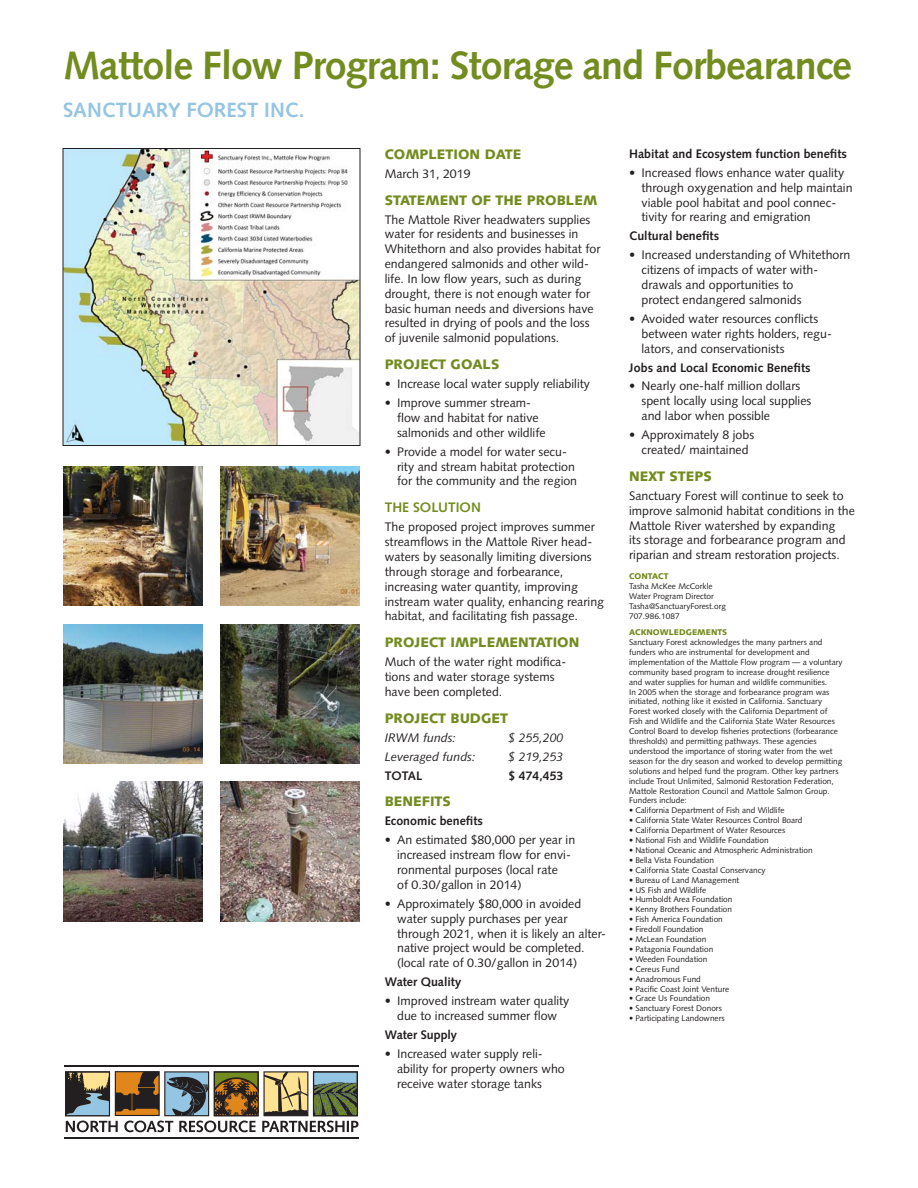
<style>
.page{position:relative;width:918px;height:1188px;background:#fff}
.page>*{position:absolute;margin:0;border:0;box-sizing:border-box;transform-origin:0 0}
.t1{font:700 39.6px "Syntax";letter-spacing:-.025em;color:#738c1f}
.t2{font:700 20.7px "Syntax";color:#94c5e3}
.t3{font:900 13.8px "Syntax";color:#738c1f}
.t4{font:700 13.8px "Syntax";color:#738c1f}
.t5{font:12.3px/14.9px "Syntax";color:#231f20}
.t6{font:700 12.3px "Syntax";color:#231f20}
.t7{font:italic 12.3px "Syntax";color:#231f20}
.t8{font:8.25px/9.9px "Syntax";color:#231f20}
.t9{font:900 8.25px "Syntax";color:#738c1f}
</style>
<div class="page">
<img style="left:65px;top:150px;width:293px;height:294px">
<div style="left:63px;top:148px;width:297px;height:298px;border:1px solid #231f20"></div>
<img style="left:221px;top:466px;width:139px;height:139px">
<img style="left:63px;top:466px;width:139px;height:139px">
<img style="left:221px;top:624px;width:139px;height:139px">
<img style="left:63px;top:624px;width:139px;height:139px">
<img style="left:221px;top:782px;width:139px;height:139px">
<img style="left:63px;top:782px;width:139px;height:139px">
<hr style="left:64px;top:1065px;width:295px;height:2px;background:#231f20">
<hr style="left:64px;top:1137px;width:295px;height:2px;background:#231f20">
<svg style="left:65px;top:1071px;width:294px;height:61px"></svg>
<div style="left:214px;top:1071px;width:45px;height:45px;border:1px solid #231f20"></div>
<h1 class="t1" style="left:63px;top:50px;width:791px">Mattole Flow Program: Storage and Forbearance</h1>
<h2 class="t2" style="left:63px;top:101px;width:243px">SANCTUARY FOREST INC.</h2>
<p class="t3" style="left:385px;top:148px;width:138px">COMPLETION DATE</p>
<p class="t5" style="left:385px;top:167px;width:87px">March 31, 2019</p>
<p class="t3" style="left:385px;top:194px;width:214px">STATEMENT OF THE PROBLEM</p>
<p class="t5" style="left:385px;top:213px;width:217px">The Mattole River headwaters supplies water for residents and businesses in Whitethorn and also provides habitat for endangered salmonids and other wild&shy;life. In low flow years, such as during drought, there is not enough water for basic human needs and diversions have resulted in drying of pools and the loss of juvenile salmonid populations.</p>
<p class="t3" style="left:385px;top:359px;width:116px">PROJECT GOALS</p>
<p class="t5" style="left:385px;top:378px;width:207px">• Increase local water supply reliability</p>
<p class="t5" style="left:397px;top:397px;width:150px;text-indent:-12px">• Improve summer stream&shy;flow and habitat for native salmonids and other wildlife</p>
<p class="t5" style="left:397px;top:445px;width:182px;text-indent:-12px">• Provide a model for water secu&shy;rity and stream habitat protection for the community and the region</p>
<p class="t4" style="left:385px;top:502px;width:98px">THE SOLUTION</p>
<p class="t5" style="left:385px;top:521px;width:221px">The proposed project improves summer streamflows in the Mattole River head&shy;waters by seasonally limiting diversions through storage and forbearance, increasing water quantity, improving instream water quality, enhancing rearing habitat, and facilitating fish passage.</p>
<p class="t3" style="left:385px;top:637px;width:196px">PROJECT IMPLEMENTATION</p>
<p class="t5" style="left:385px;top:656px;width:183px">Much of the water right modifica&shy;tions and water storage systems have been completed.</p>
<p class="t3" style="left:385px;top:712px;width:125px">PROJECT BUDGET</p>
<p class="t7" style="left:385px;top:733px;width:73px">IRWM funds:</p>
<p class="t7" style="left:509px;top:733px;width:57px">$ 255,200</p>
<p class="t7" style="left:385px;top:751px;width:92px">Leveraged funds:</p>
<p class="t7" style="left:509px;top:751px;width:57px">$ 219,253</p>
<p class="t6" style="left:385px;top:770px;width:39px">TOTAL</p>
<p class="t6" style="left:509px;top:770px;width:57px">$ 474,453</p>
<p class="t3" style="left:385px;top:796px;width:68px">BENEFITS</p>
<p class="t6" style="left:385px;top:816px;width:100px">Economic benefits</p>
<p class="t5" style="left:397px;top:834px;width:180px;text-indent:-12px">• An estimated $80,000 per year in increased instream flow for envi&shy;ronmental purposes (local rate<br>of 0.30/gallon in 2014)</p>
<p class="t5" style="left:397px;top:897px;width:210px;text-indent:-12px">• Approximately $80,000 in avoided water supply purchases per year through 2021, when it is likely an alter&shy;native project would be completed. (local rate of 0.30/gallon in 2014)</p>
<p class="t6" style="left:385px;top:977px;width:78px">Water Quality</p>
<p class="t5" style="left:385px;top:995px;width:186px;text-align:center">• Improved instream water quality due to increased summer flow</p>
<p class="t6" style="left:385px;top:1030px;width:74px">Water Supply</p>
<p class="t5" style="left:397px;top:1048px;width:169px;text-indent:-12px">• Increased water supply reli&shy;ability for property owners who receive water storage tanks</p>
<p class="t6" style="left:629px;top:149px;width:219px">Habitat and Ecosystem function benefits</p>
<p class="t5" style="left:642px;top:166px;width:213px;text-indent:-12px">• Increased flows enhance water quality through oxygenation and help maintain viable pool habitat and pool connec&shy;tivity for rearing and emigration</p>
<p class="t6" style="left:629px;top:231px;width:92px">Cultural benefits</p>
<p class="t5" style="left:642px;top:249px;width:210px;text-indent:-12px">• Increased understanding of Whitethorn citizens of impacts of water with&shy;drawals and opportunities to<br>protect endangered salmonids</p>
<p class="t5" style="left:642px;top:312px;width:192px;text-indent:-12px">• Avoided water resources conflicts between water rights holders, regu&shy;lators, and conservationists</p>
<p class="t6" style="left:629px;top:362px;width:183px">Jobs and Local Economic Benefits</p>
<p class="t5" style="left:642px;top:380px;width:171px;text-indent:-12px">• Nearly one-half million dollars spent locally using local supplies and labor when possible</p>
<p class="t5" style="left:629px;top:429px;width:127px;text-align:center">• Approximately 8 jobs created/ maintained</p>
<p class="t3" style="left:629px;top:471px;width:84px">NEXT STEPS</p>
<p class="t5" style="left:629px;top:489px;width:227px">Sanctuary Forest will continue to seek to improve salmonid habitat conditions in the Mattole River watershed by expanding<br>its storage and forbearance program and riparian and stream restoration projects.</p>
<p class="t9" style="left:629px;top:573px;width:41px">CONTACT</p>
<p class="t8" style="left:629px;top:582px;width:98px">Tasha McKee McCorkle<br>Water Program Director<br>Tasha@SanctuaryForest.org<br>707.986.1087</p>
<p class="t9" style="left:629px;top:629px;width:100px">ACKNOWLEDGEMENTS</p>
<p class="t8" style="left:629px;top:638px;width:215px">Sanctuary Forest acknowledges the many partners and funders who are instrumental for development and implementation of the Mattole Flow program — a voluntary community based program to increase drought resilience and water supplies for human and wildlife communities.<br>In 2005 when the storage and forbearance program was initiated, nothing like it existed in California. Sanctuary Forest worked closely with the California Department of Fish and Wildlife and the California State Water Resources Control Board to develop fisheries protections (forbearance thresholds) and permitting pathways. These agencies understood the importance of storing water from the wet season for the dry season and worked to develop permitting solutions and helped fund the program. Other key partners include Trout Unlimited, Salmonid Restoration Federation, Mattole Restoration Council and Mattole Salmon Group.<br>Funders include:</p>
<p class="t8" style="left:629px;top:806px;width:157px">• California Department of Fish and Wildlife</p>
<p class="t8" style="left:629px;top:816px;width:175px">• California State Water Resources Control Board</p>
<p class="t8" style="left:629px;top:826px;width:158px">• California Department of Water Resources</p>
<p class="t8" style="left:629px;top:836px;width:141px">• National Fish and Wildlife Foundation</p>
<p class="t8" style="left:629px;top:846px;width:185px">• National Oceanic and Atmospheric Administration</p>
<p class="t8" style="left:629px;top:856px;width:86px">• Bella Vista Foundation</p>
<p class="t8" style="left:629px;top:866px;width:138px">• California State Coastal Conservancy</p>
<p class="t8" style="left:629px;top:876px;width:112px">• Bureau of Land Management</p>
<p class="t8" style="left:629px;top:886px;width:79px">• US Fish and Wildlife</p>
<p class="t8" style="left:629px;top:895px;width:105px">• Humboldt Area Foundation</p>
<p class="t8" style="left:629px;top:905px;width:104px">• Kenny Brothers Foundation</p>
<p class="t8" style="left:629px;top:915px;width:95px">• Fish America Foundation</p>
<p class="t8" style="left:629px;top:925px;width:76px">• Firedoll Foundation</p>
<p class="t8" style="left:629px;top:935px;width:79px">• McLean Foundation</p>
<p class="t8" style="left:629px;top:945px;width:86px">• Patagonia Foundation</p>
<p class="t8" style="left:629px;top:955px;width:80px">• Weeden Foundation</p>
<p class="t8" style="left:629px;top:965px;width:52px">• Cereus Fund</p>
<p class="t8" style="left:629px;top:975px;width:73px">• Anadromous Fund</p>
<p class="t8" style="left:629px;top:985px;width:102px">• Pacific Coast Joint Venture</p>
<p class="t8" style="left:629px;top:994px;width:82px">• Grace Us Foundation</p>
<p class="t8" style="left:629px;top:1004px;width:94px">• Sanctuary Forest Donors</p>
<p class="t8" style="left:629px;top:1014px;width:97px">• Participating Landowners</p>
</div>
